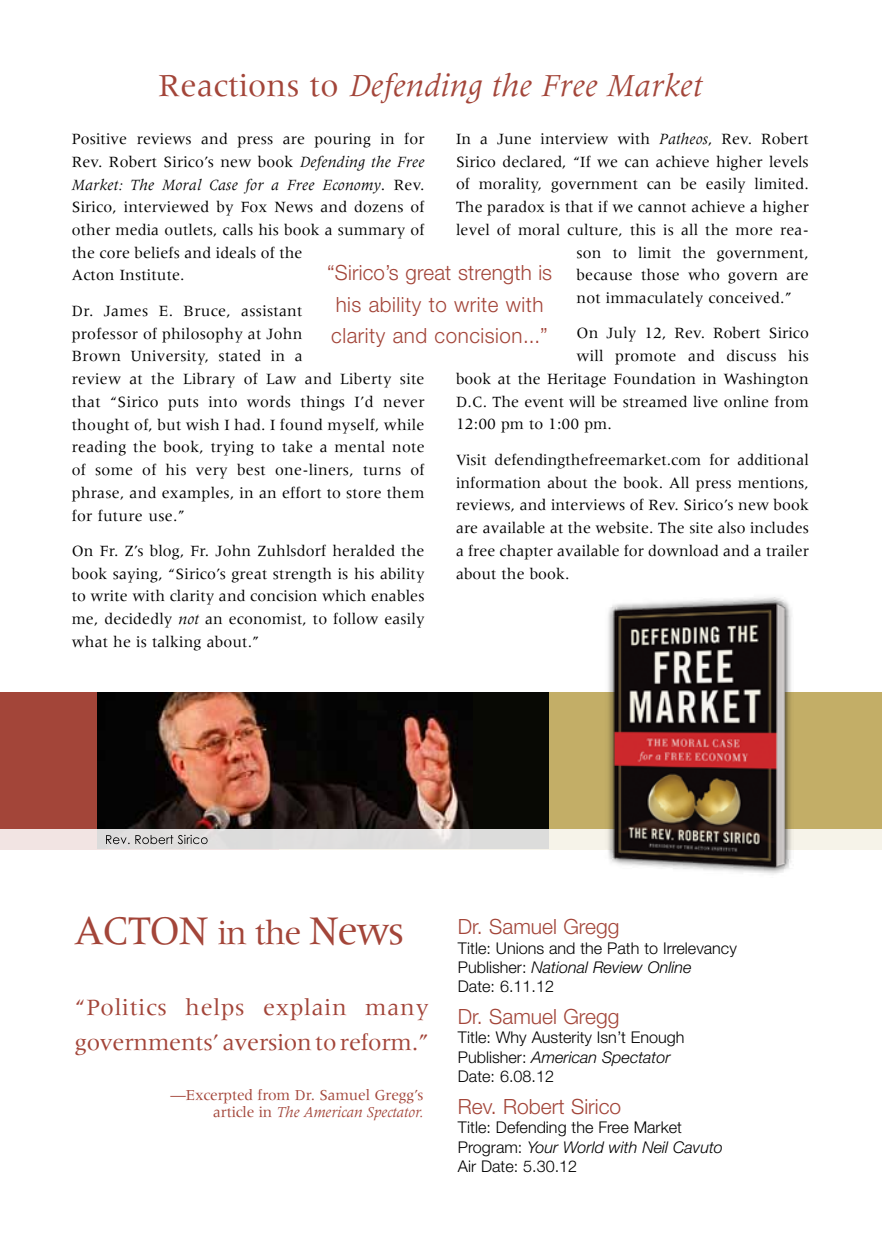
<style>
.page{position:relative;width:882px;height:1260px;background:#fff}
.page>*{position:absolute;margin:0;border:0;box-sizing:border-box;transform-origin:0 0}
.t1{font:42px "Meridien";color:#a34539}
.t2{font:35px "Meridien";color:#a34539}
.t3{font:italic 33.25px "Meridien";letter-spacing:.005em;color:#a34539}
.t4{font:24.15px/35px "Meridien";letter-spacing:-.01em;color:#a34539}
.t5{font:300 21px/31.5px "Helvetica Neue";letter-spacing:.01em;color:#a34539}
.t6{font:16.1px/22.8px "Meridien";letter-spacing:.01em;color:#000}
.t7{font:300 16.1px/19.4px "Helvetica Neue";color:#000}
.t8{font:15.75px/17.5px "Meridien";letter-spacing:-.01em;color:#a34539;text-align:right}
.s1{font-style:normal}
.s2{font-style:italic}
.s3{font-size:42px}
</style>
<div class="page">
<div style="left:0;top:692px;width:314px;height:157px;background:#a34539"></div>
<div style="left:280px;top:692px;width:602px;height:157px;background:#c3ae67"></div>
<div style="left:101px;top:692px;width:448px;height:157px;background:#080904"></div>
<img style="left:98px;top:692px;width:372px;height:137px">
<svg style="left:0;top:829px;width:882px;height:21px;background:#e7e3e0"></svg>
<img style="left:603px;top:597px;width:195px;height:277px">
<svg style="left:106px;top:835px;width:102px;height:9px"></svg>
<h3 class="t3" style="left:159px;top:68px;width:545px"><span class="s1">Reactions to</span> Defending the Free Market</h3>
<p class="t6" style="left:456px;top:127px;width:354px">In a June interview with <span class="s2">Patheos</span>, Rev. Robert</p>
<p class="t6" style="left:456px;top:150px;width:354px">Sirico declared, “If we can achieve higher levels</p>
<p class="t6" style="left:456px;top:173px;width:354px">of morality, government can be easily limited.</p>
<p class="t6" style="left:456px;top:196px;width:354px">The paradox is that if we cannot achieve a higher</p>
<p class="t6" style="left:456px;top:218px;width:354px">level of moral culture, this is all the more rea-</p>
<p class="t6" style="left:577px;top:241px;width:234px">son to limit the government,</p>
<p class="t6" style="left:577px;top:264px;width:234px">because those who govern are</p>
<p class="t6" style="left:577px;top:287px;width:217px">not immaculately conceived.”</p>
<p class="t6" style="left:577px;top:322px;width:234px">On July 12, Rev. Robert Sirico</p>
<p class="t6" style="left:577px;top:345px;width:234px">will promote and discuss his</p>
<p class="t6" style="left:456px;top:367px;width:354px">book at the Heritage Foundation in Washington</p>
<p class="t6" style="left:456px;top:390px;width:354px">D.C. The event will be streamed live online from</p>
<p class="t6" style="left:456px;top:413px;width:157px">12:00 pm to 1:00 pm.</p>
<p class="t6" style="left:456px;top:448px;width:354px;text-align:justify">Visit defendingthefreemarket.com for additional information about the book. All press mentions, reviews, and interviews of Rev. Sirico’s new book are available at the website. The site also includes a free chapter available for download and a trailer about the book.</p>
<p class="t6" style="left:72px;top:127px;width:354px">Positive reviews and press are pouring in for Rev. Robert Sirico’s new book <span class="s2">Defending the Free Market: The Moral Case for a Free Economy</span>. Rev.<br>Sirico, interviewed by Fox News and dozens of other media outlets, calls his book a summary of the core beliefs and ideals of the<br>Acton Institute.</p>
<p class="t6" style="left:72px;top:299px;width:354px">Dr. James E. Bruce, assistant<br>professor of philosophy at John<br>Brown University, stated in a<br>review at the Library of Law and Liberty site that “Sirico puts into words things I’d never thought of, but wish I had. I found myself, while reading the book, trying to take a mental note of some of his very best one-liners, turns of phrase, and examples, in an effort to store them for future use.”</p>
<p class="t6" style="left:72px;top:539px;width:354px;text-align:justify">On Fr. Z’s blog, Fr. John Zuhlsdorf heralded the book saying, “Sirico’s great strength is his ability to write with clarity and concision which enables me, decidedly <span class="s2">not</span> an economist, to follow easily what he is talking about.”</p>
<h3 class="t5" style="left:327px;top:257px;width:227px">“Sirico’s great strength is his ability to write with clarity and concision...”</h3>
<h1 class="t1" style="left:74px;top:908px;width:55px">Acton</h1>
<h2 class="t2" style="left:218px;top:914px;width:188px">in the <span class="s3">News</span></h2>
<h3 class="t5" style="left:458px;top:910px;width:163px">Dr. Samuel Gregg</h3>
<p class="t7" style="left:458px;top:938px;width:280px">Title: Unions and the Path to Irrelevancy<br>Publisher: <span class="s2">National Review Online<br></span>Date: 6.11.12</p>
<h3 class="t5" style="left:458px;top:1000px;width:163px">Dr. Samuel Gregg</h3>
<p class="t7" style="left:458px;top:1028px;width:228px">Title: Why Austerity Isn’t Enough<br>Publisher: <span class="s2">American Spectator<br></span>Date: 6.08.12</p>
<h3 class="t5" style="left:458px;top:1090px;width:165px">Rev. Robert Sirico</h3>
<p class="t7" style="left:458px;top:1117px;width:266px">Title: Defending the Free Market<br>Program: <span class="s2">Your World with Neil Cavuto<br></span>Air Date: 5.30.12</p>
<h3 class="t4" style="left:75px;top:989px;width:356px">“Politics helps explain many governments’ aversion to reform.”</h3>
<p class="t8" style="left:171px;top:1086px;width:254px">—Excerpted from Dr. Samuel Gregg’s article in <span class="s2">The American Spectator.</span></p>
</div>
